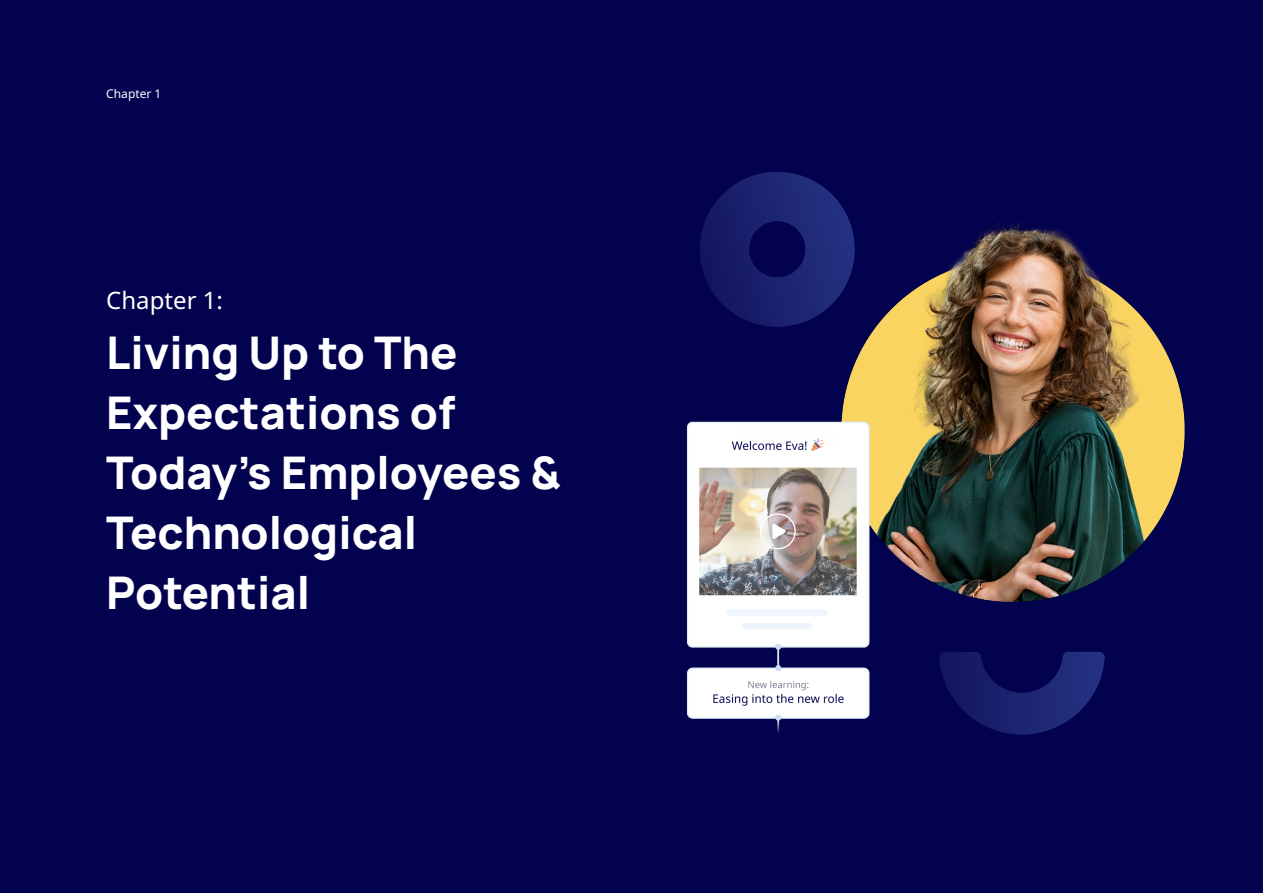
<style>
.page{position:relative;width:1263px;height:893px;background:#03024e}
.page>*{position:absolute;margin:0;border:0;box-sizing:border-box;transform-origin:0 0}
.t1{font:800 45px/60px "Manrope";color:#fff}
.t2{font:24px "Noto Sans";color:#fff}
.t3{font:12px "Noto Sans";color:#fff}
</style>
<div class="page">
<img style="left:687px;top:172px;width:498px;height:563px">
<p class="t3" style="left:106px;top:87px;width:57px">Chapter 1</p>
<p class="t2" style="left:106px;top:287px;width:118px">Chapter 1:</p>
<p class="t1" style="left:106px;top:321px;width:456px">Living Up to The<br>Expectations of<br>Today’s Employees &amp;<br>Technological<br>Potential</p>
</div>
